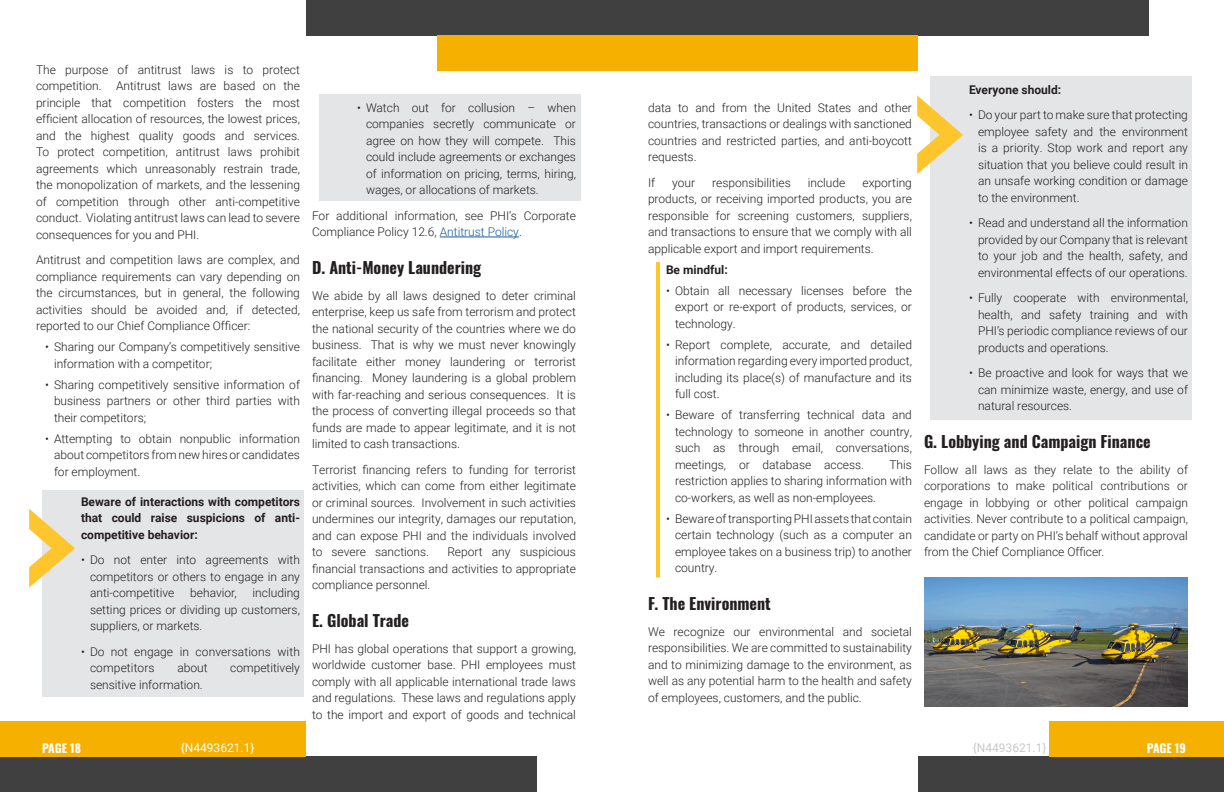
<style>
.page{position:relative;width:1224px;height:792px;background:#fff}
.page>*{position:absolute;margin:0;border:0;box-sizing:border-box;transform-origin:0 0}
.t1{font:700 16px "Oswald";color:#231f20}
.t2{font:300 12px/16.5px "Roboto";color:#231f20;text-align:justify}
.t3{font:700 12px/16.5px "Roboto";color:#231f20;text-align:justify}
.t4{font:700 12px "Oswald";letter-spacing:-.005em;color:#fff}
.t5{font:12px "Roboto";color:#fff}
.t6{font:12px "Roboto";color:#c7c8ca}
.s1{color:#175d9e}
</style>
<div class="page">
<div style="left:306px;top:0;width:306px;height:36px;background:#404040"></div>
<div style="left:437px;top:36px;width:175px;height:35px;background:#f5b000"></div>
<div style="left:42px;top:490px;width:262px;height:206px;background:#e4e5e7"></div>
<svg style="left:29px;top:509px;width:46px;height:79px"></svg>
<div style="left:0;top:756px;width:536px;height:36px;background:#404040"></div>
<div style="left:0;top:721px;width:306px;height:35px;background:#f5b000"></div>
<div style="left:918px;top:756px;width:306px;height:36px;background:#404040"></div>
<div style="left:1049px;top:721px;width:175px;height:35px;background:#f5b000"></div>
<div style="left:612px;top:0;width:536px;height:36px;background:#404040"></div>
<div style="left:612px;top:36px;width:306px;height:35px;background:#f5b000"></div>
<div style="left:319px;top:94px;width:262px;height:106px;background:#e4e5e7"></div>
<div style="left:930px;top:76px;width:262px;height:344px;background:#e4e5e7"></div>
<svg style="left:917px;top:95px;width:46px;height:79px"></svg>
<hr style="left:440px;top:237px;width:79px;height:1px;background:#175d9e">
<hr style="left:656px;top:262px;width:4px;height:315px;background:#ffc52d">
<img style="left:924px;top:577px;width:264px;height:129px">
<p class="t2" style="left:36px;top:61px;width:266px">The purpose of antitrust laws is to protect competition. Antitrust laws are based on the principle that competition fosters the most efficient allocation of resources, the lowest prices, and the highest quality goods and services.<br>To protect competition, antitrust laws prohibit agreements which unreasonably restrain trade, the monopolization of markets, and the lessening of competition through other anti-competitive conduct. Violating antitrust laws can lead to severe consequences for you and PHI.</p>
<p class="t2" style="left:36px;top:251px;width:266px">Antitrust and competition laws are complex, and compliance requirements can vary depending on the circumstances, but in general, the following activities should be avoided and, if detected, reported to our Chief Compliance Officer:</p>
<p class="t2" style="left:54px;top:338px;width:247px;text-indent:-9px">• Sharing our Company’s competitively sensitive information with a competitor;</p>
<p class="t2" style="left:54px;top:376px;width:247px;text-indent:-9px">• Sharing competitively sensitive information of business partners or other third parties with their competitors;</p>
<p class="t2" style="left:54px;top:430px;width:247px;text-indent:-9px">• Attempting to obtain nonpublic information about competitors from new hires or candidates for employment.</p>
<p class="t3" style="left:81px;top:493px;width:220px">Beware of interactions with competitors that could raise suspicions of anti&shy;competitive behavior:</p>
<p class="t2" style="left:90px;top:551px;width:211px;text-indent:-9px">• Do not enter into agreements with competitors or others to engage in any anti-competitive</p>
<p class="t2" style="left:90px;top:584px;width:211px;text-indent:163px">including setting prices or dividing up customers, suppliers, or markets.</p>
<p class="t2" style="left:90px;top:643px;width:211px;text-indent:-9px">• Do not engage in conversations with competitors</p>
<p class="t2" style="left:190px;top:584px;width:48px">behavior,</p>
<p class="t2" style="left:177px;top:659px;width:32px">about</p>
<p class="t2" style="left:230px;top:659px;width:71px">competitively</p>
<p class="t2" style="left:90px;top:676px;width:114px">sensitive information.</p>
<p class="t2" style="left:366px;top:99px;width:212px;text-indent:-9px">• Watch out for collusion – when companies secretly communicate or agree on how they will compete. This could include agreements or exchanges of information on pricing, terms, hiring, wages, or allocations of markets.</p>
<p class="t2" style="left:312px;top:207px;width:266px">For additional information, see PHI’s Corporate<br>Compliance Policy 12.6, <span class="s1">Antitrust Policy</span>.</p>
<p class="t1" style="left:312px;top:259px;width:171px">D. Anti-Money Laundering</p>
<p class="t2" style="left:312px;top:287px;width:266px">We abide by all laws designed to deter criminal enterprise, keep us safe from terrorism and protect the national security of the countries where we do business. That is why we must never knowingly facilitate either money laundering or terrorist financing. Money laundering is a global problem with far-reaching and serious consequences. It is the process of converting illegal proceeds so that funds are made to appear legitimate, and it is not limited to cash transactions.</p>
<p class="t2" style="left:312px;top:461px;width:266px">Terrorist financing refers to funding for terrorist activities, which can come from either legitimate or criminal sources. Involvement in such activities undermines our integrity, damages our reputation, and can expose PHI and the individuals involved to severe sanctions.</p>
<p class="t2" style="left:312px;top:543px;width:265px;text-indent:135px">Report any suspicious financial transactions and activities to appropriate compliance personnel.</p>
<p class="t1" style="left:312px;top:612px;width:99px">E. Global Trade</p>
<p class="t2" style="left:312px;top:640px;width:266px">PHI has global operations that support a growing, worldwide customer base. PHI employees must comply with all applicable international trade laws and regulations. These laws and regulations apply to the import and export of goods and technical</p>
<p class="t2" style="left:648px;top:99px;width:265px">data to and from the United States and other countries, transactions or dealings with sanctioned countries and restricted parties, and anti-boycott requests.</p>
<p class="t2" style="left:648px;top:174px;width:9px">If</p>
<p class="t2" style="left:672px;top:174px;width:25px">your</p>
<p class="t2" style="left:712px;top:174px;width:80px">responsibilities</p>
<p class="t2" style="left:808px;top:174px;width:39px">include</p>
<p class="t2" style="left:648px;top:174px;width:265px;text-indent:214px">exporting products, or receiving imported products, you are responsible for screening customers, suppliers, and transactions to ensure that we comply with all applicable export and import requirements.</p>
<p class="t3" style="left:666px;top:261px;width:63px">Be mindful:</p>
<p class="t2" style="left:675px;top:282px;width:238px;text-indent:-9px">• Obtain all necessary licenses before the export or re-export of products, services, or technology.</p>
<p class="t2" style="left:675px;top:336px;width:239px;text-indent:-9px">• Report complete, accurate, and detailed information regarding every imported product, including its place(s) of manufacture and its full cost.</p>
<p class="t2" style="left:675px;top:406px;width:239px;text-indent:-9px">• Beware of transferring technical data and technology to someone in another country, such as through email, conversations, meetings, or database access.</p>
<p class="t2" style="left:675px;top:456px;width:238px;text-indent:214px">This restriction applies to sharing information with co-workers, as well as non-employees.</p>
<p class="t2" style="left:675px;top:510px;width:238px;text-indent:-9px">• Beware of transporting PHI assets that contain certain technology (such as a computer an employee takes on a business trip) to another country.</p>
<p class="t1" style="left:648px;top:595px;width:124px">F. The Environment</p>
<p class="t2" style="left:648px;top:623px;width:266px">We recognize our environmental and societal responsibilities. We are committed to sustainability and to minimizing damage to the environment, as well as any potential harm to the health and safety of employees, customers, and the public.</p>
<p class="t3" style="left:969px;top:81px;width:94px">Everyone should:</p>
<p class="t2" style="left:978px;top:106px;width:212px;text-indent:-9px">• Do your part to make sure that protecting employee safety and the environment is a priority. Stop work and report any situation that you believe could result in an unsafe working condition or damage to the environment.</p>
<p class="t2" style="left:978px;top:214px;width:211px;text-indent:-9px">• Read and understand all the information provided by our Company that is relevant to your job and the health, safety, and environmental effects of our operations.</p>
<p class="t2" style="left:978px;top:289px;width:211px;text-indent:-9px">• Fully cooperate with environmental, health, and safety training and with PHI’s periodic compliance reviews of our products and operations.</p>
<p class="t2" style="left:978px;top:364px;width:212px;text-indent:-9px">• Be proactive and look for ways that we can minimize waste, energy, and use of natural resources.</p>
<p class="t1" style="left:924px;top:433px;width:228px">G. Lobbying and Campaign Finance</p>
<p class="t2" style="left:924px;top:461px;width:266px">Follow all laws as they relate to the ability of corporations to make political contributions or engage in lobbying or other political campaign activities. Never contribute to a political campaign, candidate or party on PHI’s behalf without approval from the Chief Compliance Officer.</p>
<p class="t4" style="left:42px;top:742px;width:41px">PAGE 18</p>
<p class="t5" style="left:181px;top:739px;width:75px">{N4493621.1}</p>
<p class="t6" style="left:973px;top:739px;width:75px">{N4493621.1}</p>
<p class="t4" style="left:1147px;top:742px;width:41px">PAGE 19</p>
</div>
